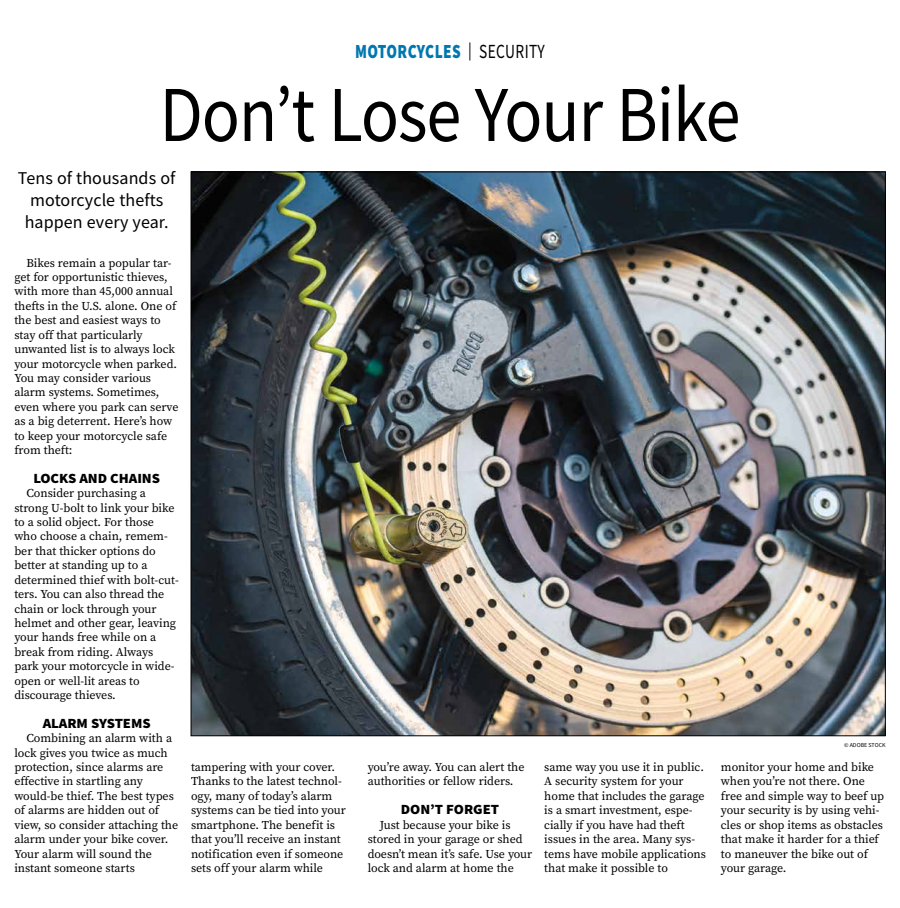
<style>
.page{position:relative;width:900px;height:908px;background:#fff}
.page>*{position:absolute;margin:0;border:0;box-sizing:border-box;transform-origin:0 0}
.t1{font:79.2px "Source Sans Pro";letter-spacing:-.015em;color:#000;scale:.89 1}
.t2{font:900 20px "Source Sans Pro";letter-spacing:.025em;color:#0077b1;scale:.77 1}
.t3{font:18px/21.6px "Source Sans Pro";letter-spacing:.005em;color:#000;text-align:center}
.t4{font:900 14px "Source Sans Pro";letter-spacing:-.005em;color:#000;scale:1.05 1}
.t5{font:12px/14.4px "Source Serif Pro";letter-spacing:-.005em;color:#000}
.t6{font:6px "Source Sans Pro";color:#000}
.s1{font-weight:400;font-size:18px;color:#000}
.s2{font-weight:400;color:#000}
</style>
<div class="page">
<img style="left:193px;top:174px;width:691px;height:559px">
<h2 class="t2" style="left:355px;top:38px;width:248px">MOTORCYCLES <span class="s1">|</span> <span class="s2">SECURITY</span></h2>
<h1 class="t1" style="left:160px;top:64px;width:654px">Don’t Lose Your Bike</h1>
<h3 class="t3" style="left:18px;top:167px;width:159px">Tens of thousands of motorcycle thefts happen every year.</h3>
<p class="t5" style="left:14px;top:255px;width:166px;text-indent:12px">Bikes remain a popular tar&shy;get for opportunistic thieves, with more than 45,000 annual thefts in the U.S. alone. One of the best and easiest ways to stay off that particularly unwanted list is to always lock your motorcycle when parked.<br>You may consider various alarm systems. Sometimes, even where you park can serve as a big deterrent. Here’s how to keep your motorcycle safe from theft:</p>
<p class="t4" style="left:33px;top:468px;width:122px">LOCKS AND CHAINS</p>
<p class="t5" style="left:14px;top:486px;width:166px;text-indent:12px">Consider purchasing a strong U-bolt to link your bike to a solid object. For those who choose a chain, remem&shy;ber that thicker options do better at standing up to a determined thief with bolt-cut&shy;ters. You can also thread the chain or lock through your helmet and other gear, leaving your hands free while on a break from riding. Always park your motorcycle in wide&shy;open or well-lit areas to discourage thieves.</p>
<p class="t4" style="left:43px;top:713px;width:104px">ALARM SYSTEMS</p>
<p class="t5" style="left:14px;top:730px;width:165px;text-indent:12px">Combining an alarm with a lock gives you twice as much protection, since alarms are effective in startling any would-be thief. The best types of alarms are hidden out of view, so consider attaching the alarm under your bike cover.<br>Your alarm will sound the instant someone starts</p>
<p class="t5" style="left:191px;top:759px;width:156px">tampering with your cover.<br>Thanks to the latest technol&shy;ogy, many of today’s alarm systems can be tied into your smartphone. The benefit is that you’ll receive an instant notification even if someone sets off your alarm while</p>
<p class="t5" style="left:368px;top:759px;width:158px">you’re away. You can alert the authorities or fellow riders.</p>
<p class="t4" style="left:401px;top:799px;width:95px">DON’T FORGET</p>
<p class="t5" style="left:368px;top:817px;width:166px;text-indent:12px">Just because your bike is stored in your garage or shed doesn’t mean it’s safe. Use your lock and alarm at home the</p>
<p class="t6" style="left:844px;top:740px;width:43px">© ADOBE STOCK</p>
<p class="t5" style="left:544px;top:759px;width:163px">same way you use it in public.<br>A security system for your home that includes the garage is a smart investment, espe&shy;cially if you have had theft issues in the area. Many sys&shy;tems have mobile applications that make it possible to</p>
<p class="t5" style="left:721px;top:759px;width:165px">monitor your home and bike when you’re not there. One free and simple way to beef up your security is by using vehi&shy;cles or shop items as obstacles that make it harder for a thief to maneuver the bike out of your garage.</p>
</div>
